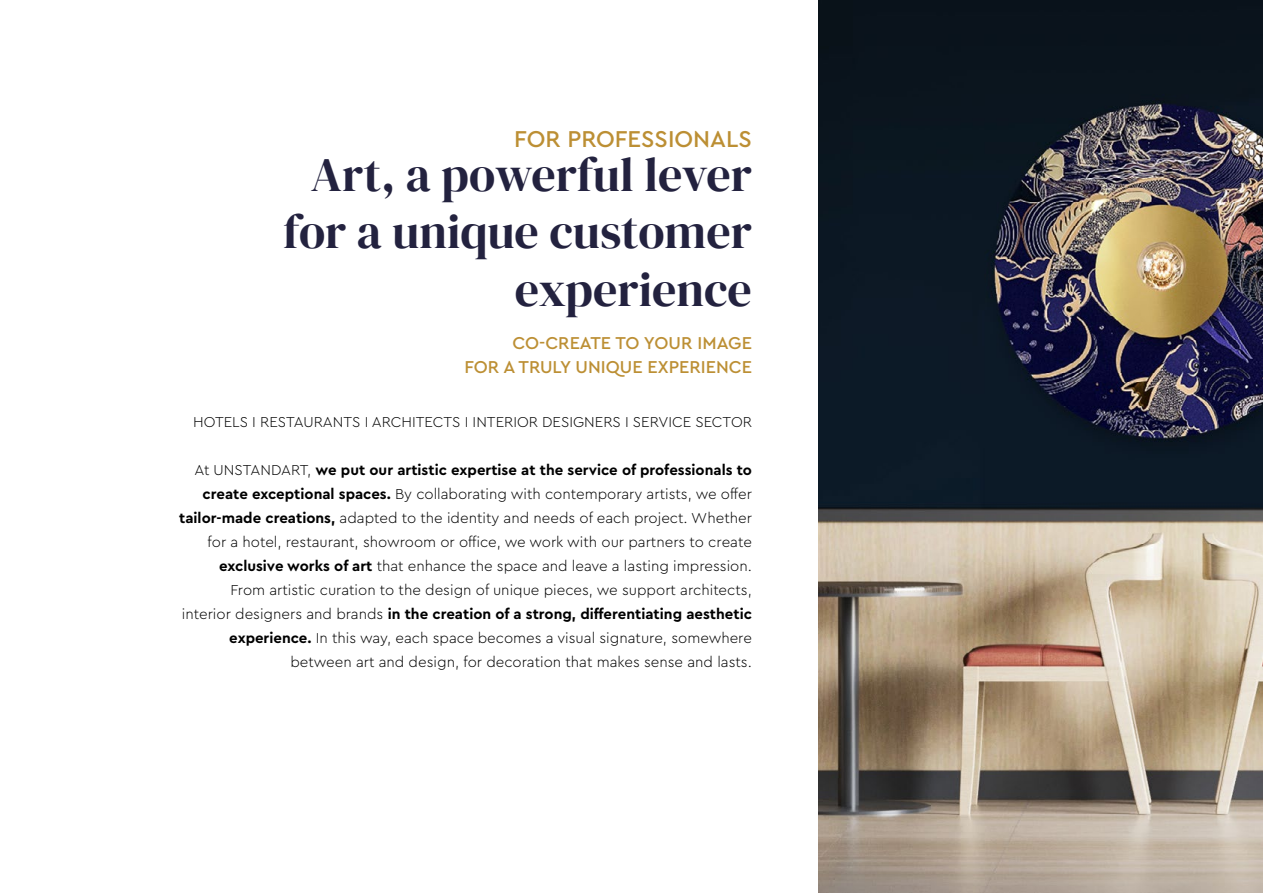
<style>
.page{position:relative;width:1263px;height:893px;background:#fff}
.page>*{position:absolute;margin:0;border:0;box-sizing:border-box;transform-origin:0 0}
.t1{font:48px/57.6px "DM Serif Display";color:#23223f;text-align:right}
.t2{font:500 24px "Cera Pro";color:#bc8f34}
.t3{font:500 18px/24px "Cera Pro";color:#bc8f34;text-align:right}
.t4{font:300 15px/24px "Cera Pro";color:#000;text-align:right}
.s1{font-weight:700}
</style>
<div class="page">
<img style="left:819px;top:0;width:444px;height:893px">
<h2 class="t2" style="left:514px;top:123px;width:239px">FOR PROFESSIONALS</h2>
<h1 class="t1" style="left:283px;top:146px;width:470px">Art, a powerful lever for a unique customer experience</h1>
<p class="t3" style="left:464px;top:330px;width:289px">CO-CREATE TO YOUR IMAGE<br>FOR A TRULY UNIQUE EXPERIENCE</p>
<p class="t4" style="left:193px;top:409px;width:560px">HOTELS I RESTAURANTS I ARCHITECTS I INTERIOR DESIGNERS I SERVICE SECTOR</p>
<p class="t4" style="left:179px;top:457px;width:574px">At UNSTANDART, <span class="s1">we put our artistic expertise at the service of professionals to create exceptional spaces.</span> By collaborating with contemporary artists, we offer <span class="s1">tailor-made creations,</span> adapted to the identity and needs of each project. Whether for a hotel, restaurant, showroom or office, we work with our partners to create <span class="s1">exclusive works of art</span> that enhance the space and leave a lasting impression.<br>From artistic curation to the design of unique pieces, we support architects, interior designers and brands <span class="s1">in the creation of a strong, differentiating aesthetic experience.</span> In this way, each space becomes a visual signature, somewhere between art and design, for decoration that makes sense and lasts.</p>
</div>
